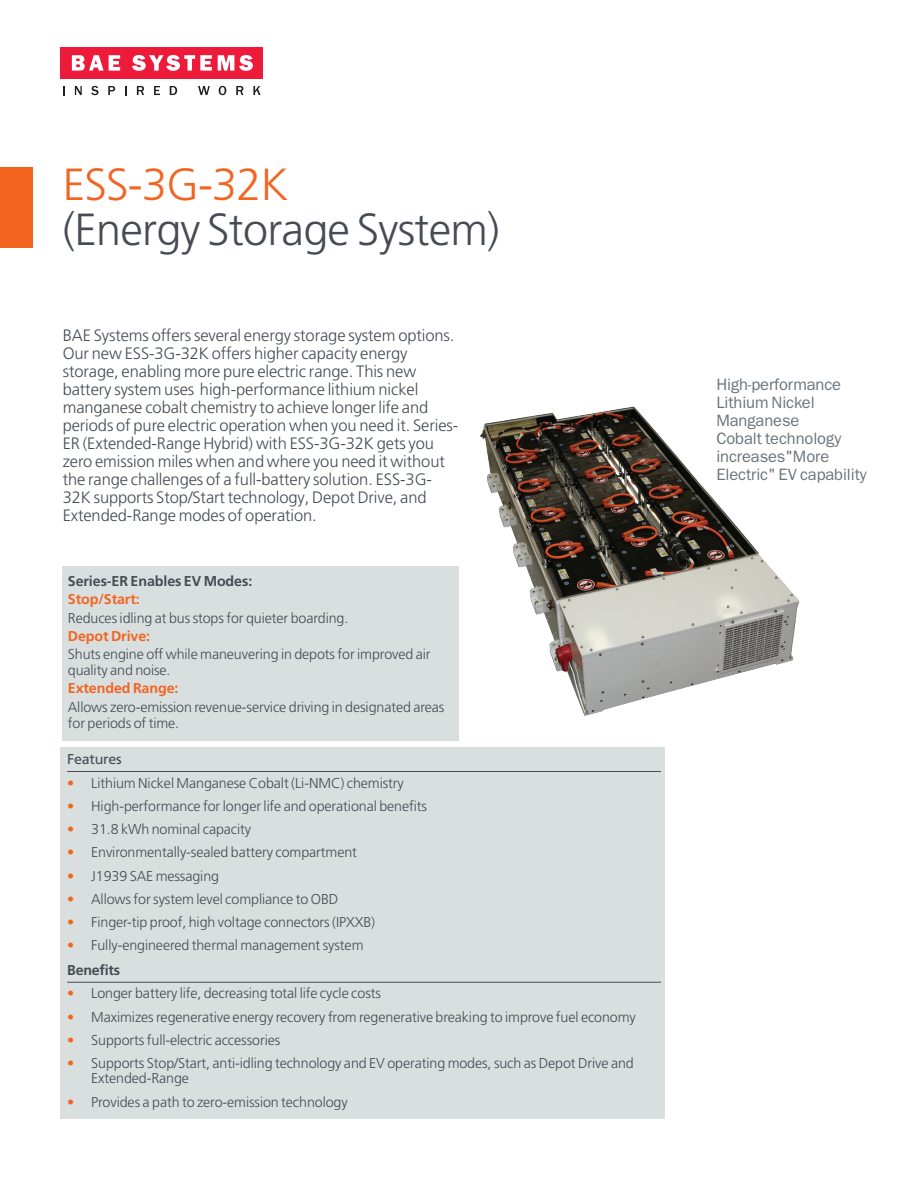
<style>
.page{position:relative;width:918px;height:1188px;background:#fff}
.page>*{position:absolute;margin:0;border:0;box-sizing:border-box;transform-origin:0 0}
.t1{font:300 45px "Frutiger LT Pro";letter-spacing:-.015em;color:#464b54}
.t2{font:300 45px "Frutiger LT Pro";letter-spacing:-.015em;color:#f36421}
.t3{font:300 16.5px/18px "Frutiger LT Pro";letter-spacing:-.005em;color:#464b54}
.t4{font:16.5px/18px "ITC Franklin Gothic Std";letter-spacing:-.005em;color:#6a747b}
.t5{font:300 14.25px/16.5px "Frutiger LT Pro";letter-spacing:-.005em;color:#464b54}
.t6{font:700 14.25px "Frutiger LT Pro";letter-spacing:-.005em;color:#f36421}
.t7{font:700 14.25px "Frutiger LT Pro";letter-spacing:-.005em;color:#464b54}
.t8{font:14.25px "Frutiger LT Pro";letter-spacing:-.015em;color:#464b54}
.s1{color:#f36421}
.s2{font-weight:700}
</style>
<div class="page">
<div style="left:62px;top:566px;width:396px;height:175px;background:#d9dfdf"></div>
<img style="left:480px;top:406px;width:320px;height:310px">
<div style="left:60px;top:47px;width:203px;height:32px;background:#ed1a3a"></div>
<svg style="left:218px;top:55px;width:35px;height:16px"></svg>
<svg style="left:132px;top:55px;width:80px;height:16px"></svg>
<svg style="left:72px;top:55px;width:48px;height:16px"></svg>
<svg style="left:75px;top:86px;width:7px;height:9px"></svg>
<svg style="left:91px;top:86px;width:8px;height:9px"></svg>
<svg style="left:108px;top:86px;width:7px;height:9px"></svg>
<svg style="left:125px;top:86px;width:2px;height:9px"></svg>
<svg style="left:137px;top:86px;width:7px;height:9px"></svg>
<svg style="left:154px;top:86px;width:6px;height:9px"></svg>
<svg style="left:170px;top:86px;width:7px;height:9px"></svg>
<svg style="left:198px;top:86px;width:12px;height:9px"></svg>
<svg style="left:219px;top:86px;width:7px;height:9px"></svg>
<svg style="left:236px;top:86px;width:7px;height:9px"></svg>
<svg style="left:253px;top:86px;width:8px;height:9px"></svg>
<div style="left:60px;top:747px;width:604px;height:372px;background:#d9dfdf"></div>
<hr style="left:67px;top:771px;width:594px;height:1px;background:#464b54">
<hr style="left:67px;top:982px;width:594px;height:1px;background:#464b54">
<div style="left:0;top:167px;width:33px;height:81px;background:#f36421"></div>
<h1 class="t2" style="left:63px;top:159px;width:227px">ESS-3G-32K</h1>
<h1 class="t1" style="left:63px;top:204px;width:438px">(Energy Storage System)</h1>
<p class="t3" style="left:63px;top:326px;width:397px">BAE Systems offers several energy storage system options.<br>Our new ESS-3G-32K offers higher capacity energy storage, enabling more pure electric range. This new battery system uses high-performance lithium nickel manganese cobalt chemistry to achieve longer life and periods of pure electric operation when you need it. Series-ER (Extended-Range Hybrid) with ESS-3G-32K gets you zero emission miles when and where you need it without the range challenges of a full-battery solution. ESS-3G-32K supports Stop/Start technology, Depot Drive, and Extended-Range modes of operation.</p>
<p class="t7" style="left:68px;top:573px;width:186px">Series-ER Enables EV Modes:</p>
<p class="t6" style="left:68px;top:591px;width:74px">Stop/Start:</p>
<p class="t5" style="left:68px;top:610px;width:282px">Reduces idling at bus stops for quieter boarding.</p>
<p class="t6" style="left:68px;top:627px;width:84px">Depot Drive:</p>
<p class="t5" style="left:68px;top:646px;width:364px">Shuts engine off while maneuvering in depots for improved air quality and noise.</p>
<p class="t6" style="left:68px;top:680px;width:112px">Extended Range:</p>
<p class="t5" style="left:68px;top:699px;width:378px">Allows zero-emission revenue-service driving in designated areas for periods of time.</p>
<p class="t8" style="left:67px;top:751px;width:56px">Features</p>
<p class="t5" style="left:67px;top:775px;width:338px"><span class="s1">•</span> Lithium Nickel Manganese Cobalt (Li-NMC) chemistry</p>
<p class="t5" style="left:67px;top:798px;width:361px"><span class="s1">•</span> High-performance for longer life and operational benefits</p>
<p class="t5" style="left:67px;top:821px;width:186px"><span class="s1">•</span> 31.8 kWh nominal capacity</p>
<p class="t5" style="left:67px;top:844px;width:291px"><span class="s1">•</span> Environmentally-sealed battery compartment</p>
<p class="t5" style="left:67px;top:868px;width:153px"><span class="s1">•</span> J1939 SAE messaging</p>
<p class="t5" style="left:67px;top:891px;width:273px"><span class="s1">•</span> Allows for system level compliance to OBD</p>
<p class="t5" style="left:67px;top:914px;width:310px"><span class="s1">•</span> Finger-tip proof, high voltage connectors (IPXXB)</p>
<p class="t5" style="left:67px;top:933px;width:298px;line-height:24.8px"><span class="s1">•</span> Fully-engineered thermal management system<br><span class="s2">Benefits</span></p>
<p class="t5" style="left:67px;top:985px;width:315px"><span class="s1">•</span> Longer battery life, decreasing total life cycle costs</p>
<p class="t5" style="left:67px;top:1009px;width:570px"><span class="s1">•</span> Maximizes regenerative energy recovery from regenerative breaking to improve fuel economy</p>
<p class="t5" style="left:67px;top:1032px;width:215px"><span class="s1">•</span> Supports full-electric accessories</p>
<p class="t5" style="left:91px;top:1056px;width:544px;line-height:15px;text-indent:-24px"><span class="s1">•</span> Supports Stop/Start, anti-idling technology and EV operating modes, such as Depot Drive and<br>Extended-Range</p>
<p class="t5" style="left:67px;top:1093px;width:282px"><span class="s1">•</span> Provides a path to zero-emission technology</p>
<p class="t4" style="left:716px;top:376px;width:152px">High-performance<br>Lithium Nickel<br>Manganese<br>Cobalt technology increases"More<br>Electric" EV capability</p>
</div>
